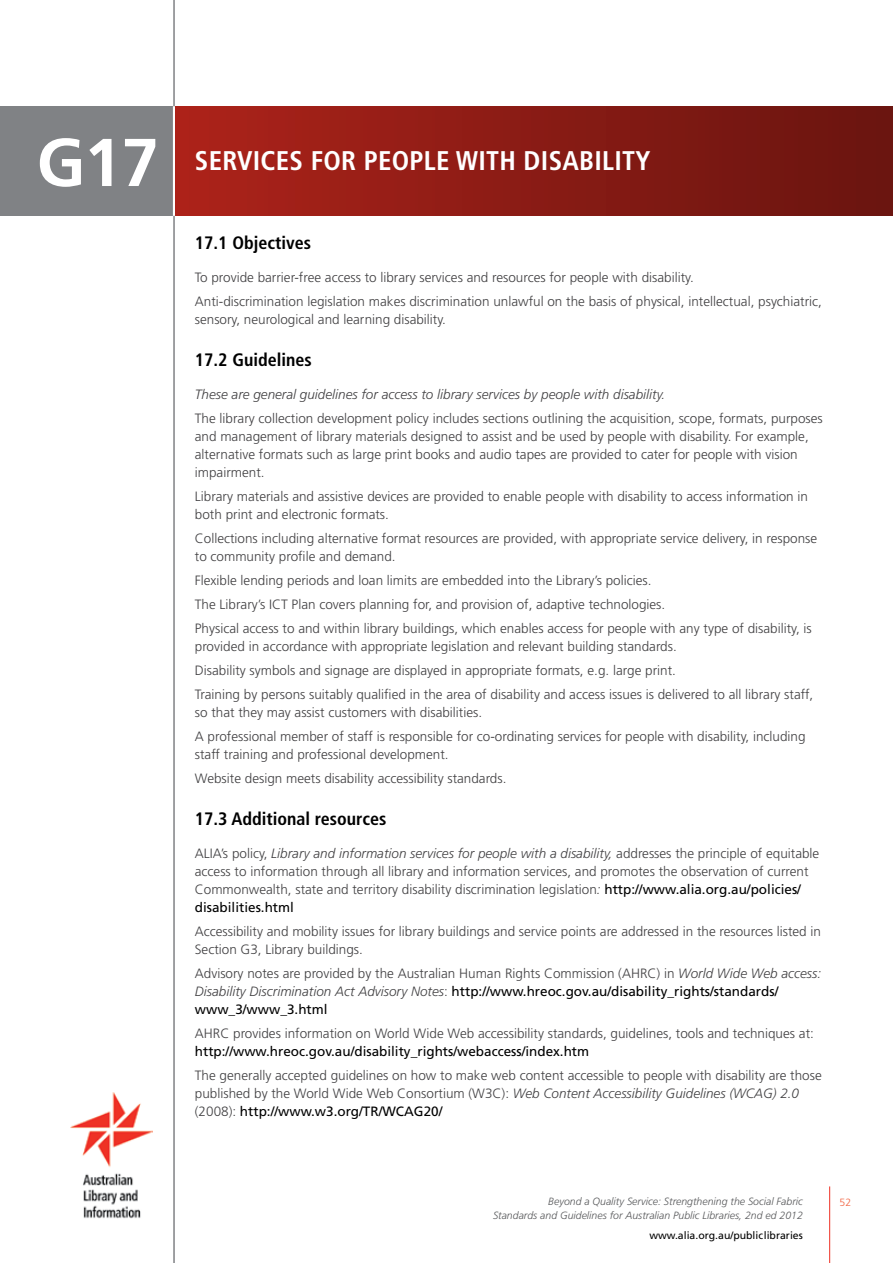
<style>
.page{position:relative;width:893px;height:1263px;background:#fff}
.page>*{position:absolute;margin:0;border:0;box-sizing:border-box;transform-origin:0 0}
.t1{font:700 67.5px "Frutiger";color:#fff}
.t2{font:700 condensed 27px "Frutiger";letter-spacing:.01em;color:#fff}
.t3{font:700 condensed 18px "Frutiger";color:#000}
.t4{font:300 13.5px/18px "Frutiger";color:#414042}
.t5{font:italic 300 13.5px "Frutiger";color:#414042}
.t6{font:13.5px "Frutiger";color:#000}
.t7{font:italic 300 10.5px/13.5px "Frutiger";color:#58595b;text-align:right}
.t8{font:10.5px "Frutiger";color:#000}
.t9{font:300 10.5px "Frutiger";color:#f26341}
.s1{font-style:italic}
.s2{font-weight:400;color:#000}
</style>
<div class="page">
<hr style="left:829px;top:1186px;width:1px;height:77px;background:#ee3124">
<div style="left:0;top:106px;width:172px;height:110px;background:#808285"></div>
<hr style="left:173px;top:0;width:2px;height:1263px;background:#808285">
<hr style="left:173px;top:106px;width:2px;height:110px;background:#fff">
<div style="left:175px;top:106px;width:718px;height:110px;background:linear-gradient(to right,#ac231a,#69140f)"></div>
<img style="left:71px;top:1093px;width:81px;height:126px">
<h1 class="t1" style="left:37px;top:123px;width:124px">G17</h1>
<h2 class="t2" style="left:195px;top:145px;width:457px">Services for people with disability</h2>
<h3 class="t3" style="left:195px;top:232px;width:118px">17.1 Objectives</h3>
<p class="t4" style="left:195px;top:265px;width:629px;line-height:24px">To provide barrier-free access to library services and resources for people with disability.<br>Anti-discrimination legislation makes discrimination unlawful on the basis of physical, intellectual, psychiatric,</p>
<p class="t4" style="left:195px;top:310px;width:253px">sensory, neurological and learning disability.</p>
<h3 class="t3" style="left:195px;top:349px;width:118px">17.2 Guidelines</h3>
<p class="t5" style="left:195px;top:387px;width:472px">These are general guidelines for access to library services by people with disability.</p>
<p class="t4" style="left:195px;top:409px;width:629px">The library collection development policy includes sections outlining the acquisition, scope, formats, purposes and management of library materials designed to assist and be used by people with disability. For example, alternative formats such as large print books and audio tapes are provided to cater for people with vision impairment.</p>
<p class="t4" style="left:195px;top:487px;width:615px">Library materials and assistive devices are provided to enable people with disability to access information in both print and electronic formats.</p>
<p class="t4" style="left:195px;top:529px;width:624px">Collections including alternative format resources are provided, with appropriate service delivery, in response to community profile and demand.</p>
<p class="t4" style="left:195px;top:568px;width:618px;line-height:24px">Flexible lending periods and loan limits are embedded into the Library’s policies.<br>The Library’s ICT Plan covers planning for, and provision of, adaptive technologies.<br>Physical access to and within library buildings, which enables access for people with any type of disability, is</p>
<p class="t4" style="left:195px;top:634px;width:620px;line-height:24px">provided in accordance with appropriate legislation and relevant building standards.<br>Disability symbols and signage are displayed in appropriate formats, e.g. large print.<br>Training by persons suitably qualified in the area of disability and access issues is delivered to all library staff,</p>
<p class="t4" style="left:195px;top:700px;width:612px;line-height:24px">so that they may assist customers with disabilities.<br>A professional member of staff is responsible for co-ordinating services for people with disability, including</p>
<p class="t4" style="left:195px;top:742px;width:313px;line-height:24px">staff training and professional development.<br>Website design meets disability accessibility standards.</p>
<h3 class="t3" style="left:195px;top:808px;width:193px">17.3 Additional resources</h3>
<p class="t4" style="left:195px;top:844px;width:626px">ALIA’s policy, <span class="s1">Library and information services for people with a disability,</span> addresses the principle of equitable access to information through all library and information services, and promotes the observation of current Commonwealth, state and territory disability discrimination legislation<span class="s1">:</span> <span class="s2">http://www.alia.org.au/policies/ disabilities.html</span></p>
<p class="t4" style="left:195px;top:922px;width:628px">Accessibility and mobility issues for library buildings and service points are addressed in the resources listed in<br>Section G3, Library buildings.</p>
<p class="t4" style="left:195px;top:964px;width:628px">Advisory notes are provided by the Australian Human Rights Commission (AHRC) in <span class="s1">World Wide Web access:<br>Disability Discrimination Act Advisory Notes</span>: <span class="s2">http://www.hreoc.gov.au/disability_rights/standards/ www_3/www_3.html</span></p>
<p class="t4" style="left:195px;top:1024px;width:620px">AHRC provides information on World Wide Web accessibility standards, guidelines, tools and techniques at:</p>
<p class="t6" style="left:195px;top:1043px;width:396px">http://www.hreoc.gov.au/disability_rights/webaccess/index.htm</p>
<p class="t4" style="left:195px;top:1066px;width:628px">The generally accepted guidelines on how to make web content accessible to people with disability are those published by the World Wide Web Consortium (W3C): <span class="s1">Web Content Accessibility Guidelines (WCAG) 2.0 </span>(2008): <span class="s2">http://www.w3.org/TR/WCAG20/</span></p>
<p class="t7" style="left:493px;top:1195px;width:311px">Beyond a Quality Service: Strengthening the Social Fabric<br>Standards and Guidelines for Australian Public Libraries, 2nd ed 2012</p>
<p class="t8" style="left:649px;top:1229px;width:155px">www.alia.org.au/publiclibraries</p>
<p class="t9" style="left:840px;top:1196px;width:13px">52</p>
</div>
